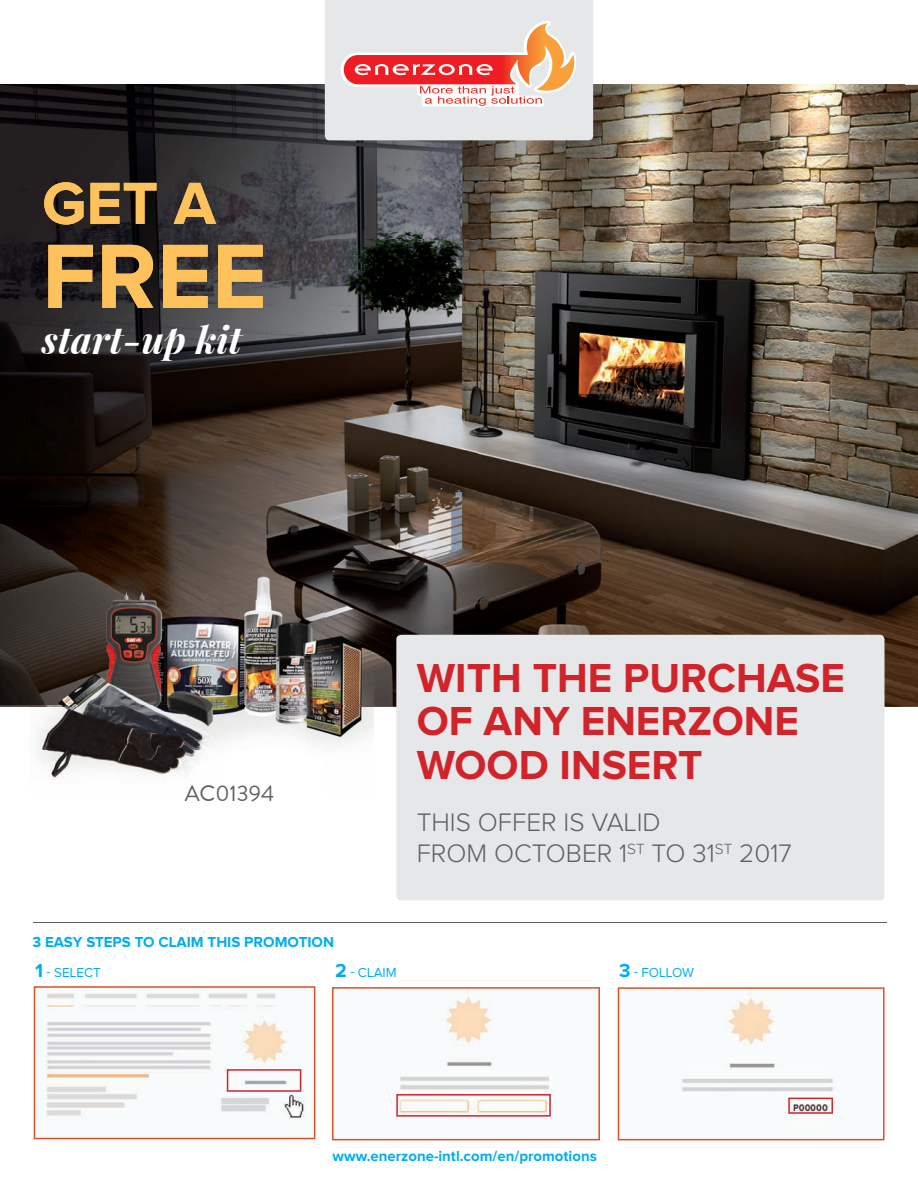
<style>
.page{position:relative;width:918px;height:1188px;background:#fff}
.page>*{position:absolute;margin:0;border:0;box-sizing:border-box;transform-origin:0 0}
.t1{font:700 94.5px "Proxima Nova";color:#fdc25b}
.t2{font:700 61.5px "Proxima Nova";color:#fdc25b}
.t3{font:700 42px/43.5px "Proxima Nova";color:#d1232a}
.t4{font:italic 700 37.5px "Playfair Display";color:#fff}
.t5{font:300 26.25px/31.5px "Proxima Nova";color:#5d6063}
.t6{font:22.5px "Brandon Grotesque";color:#5d6063}
.t7{font:700 15px "Proxima Nova";color:#00aeef}
.t8{font:13.5px "Proxima Nova";color:#00aeef}
.s1{font-weight:700;font-size:19.5px}
</style>
<div class="page">
<img style="left:0;top:85px;width:798px;height:465px">
<img style="left:798px;top:85px;width:106px;height:620px">
<img style="left:0;top:550px;width:585px;height:51px">
<img style="left:585px;top:550px;width:213px;height:85px">
<img style="left:0;top:601px;width:29px;height:104px">
<img style="left:373px;top:601px;width:213px;height:104px">
<div style="left:396px;top:635px;width:489px;height:265px;background:#e6e7e9;border-radius:5px"></div>
<hr style="left:33px;top:922px;width:854px;height:1px;background:#5d6063">
<svg style="left:34px;top:986px;width:281px;height:153px"></svg>
<svg style="left:618px;top:987px;width:267px;height:153px"></svg>
<svg style="left:332px;top:987px;width:268px;height:153px"></svg>
<svg style="left:325px;top:0;width:268px;height:140px;background:#eaccc9"></svg>
<img style="left:29px;top:554px;width:344px;height:225px">
<h2 class="t2" style="left:42px;top:175px;width:175px">GET A</h2>
<h1 class="t1" style="left:42px;top:233px;width:226px">FREE</h1>
<h3 class="t4" style="left:42px;top:318px;width:201px">start-up kit</h3>
<h3 class="t6" style="left:185px;top:779px;width:91px">AC01394</h3>
<h3 class="t3" style="left:417px;top:658px;width:430px">WITH THE PURCHASE<br>OF ANY ENERZONE<br>WOOD INSERT</h3>
<h3 class="t5" style="left:417px;top:808px;width:376px">THIS OFFER IS VALID<br>FROM OCTOBER 1<sup>ST</sup> TO 31<sup>ST</sup> 2017</h3>
<p class="t7" style="left:32px;top:935px;width:303px">3 EASY STEPS TO CLAIM THIS PROMOTION</p>
<p class="t8" style="left:35px;top:966px;width:67px"><span class="s1">1</span> - SELECT</p>
<p class="t8" style="left:335px;top:966px;width:63px"><span class="s1">2</span> - CLAIM</p>
<p class="t8" style="left:619px;top:966px;width:77px"><span class="s1">3</span> - FOLLOW</p>
<p class="t7" style="left:333px;top:1149px;width:266px">www.enerzone-intl.com/en/promotions</p>
</div>
